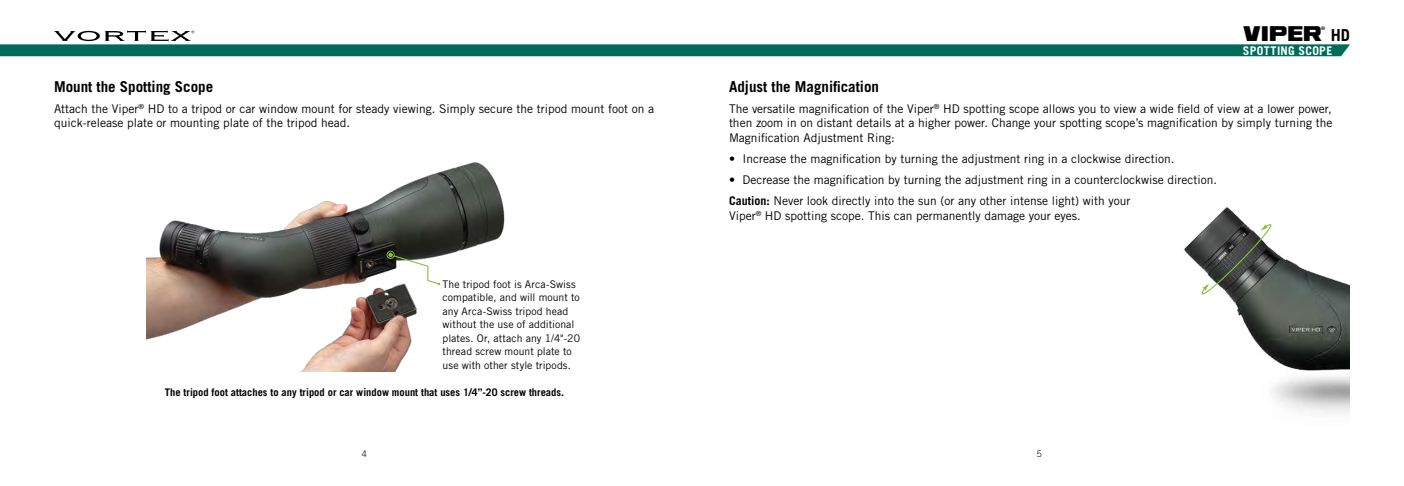
<style>
.page{position:relative;width:1404px;height:486px;background:#fff}
.page>*{position:absolute;margin:0;border:0;box-sizing:border-box;transform-origin:0 0}
.t1{font:16.5px "Ash";letter-spacing:.005em;color:#000}
.t2{font:700 16.5px "Trade Gothic LT Std";color:#000}
.t3{font:700 15px "Trade Gothic LT Std";color:#000}
.t4{font:12px/14.4px "Trade Gothic LT Std";color:#000}
.t5{font:700 12px "Trade Gothic LT Std";letter-spacing:.03em;color:#fff}
.t6{font:10.5px/13.5px "Trade Gothic LT Std";letter-spacing:.005em;color:#000}
.t7{font:700 10.5px "Trade Gothic LT Std";color:#000}
.t8{font:300 9px "Trade Gothic LT Std";color:#000}
.t9{font:4.95px "Trade Gothic LT Std Bd Cn 20";color:#000}
.s1{font-family:"Trade Gothic LT Std Cn 18"}
.s2{font-weight:700}
</style>
<div class="page">
<svg style="left:0;top:31px;width:1350px;height:25px"></svg>
<img style="left:146px;top:162px;width:359px;height:209px">
<svg style="left:387px;top:251px;width:53px;height:34px"></svg>
<img style="left:1184px;top:207px;width:166px;height:206px">
<svg style="left:1202px;top:224px;width:69px;height:70px;background:#60635f"></svg>
<h1 class="t1" style="left:1243px;top:25px;width:81px">VIPER</h1>
<p class="t9" style="left:1321px;top:25px;width:5px">®</p>
<h1 class="t2" style="left:1331px;top:25px;width:21px">HD</h1>
<p class="t3" style="left:54px;top:77px;width:161px">Mount the Spotting Scope</p>
<p class="t4" style="left:54px;top:101px;width:602px">Attach the Viper<sup>®</sup> HD to a tripod or car window mount for steady viewing. Simply secure the tripod mount foot on a quick-release plate or mounting plate of the tripod head.</p>
<p class="t6" style="left:443px;top:277px;width:139px">The tripod foot is Arca-Swiss compatible, and will mount to any Arca-Swiss tripod head without the use of additional plates. Or, attach any 1/4<span class="s1">"</span>-20 thread screw mount plate to use with other style tripods.</p>
<p class="t7" style="left:165px;top:386px;width:401px">The tripod foot attaches to any tripod or car window mount that uses 1/4”-20 screw threads.</p>
<p class="t5" style="left:1243px;top:43px;width:91px">SPOTTING SCOPE</p>
<p class="t3" style="left:729px;top:77px;width:152px">Adjust the Magnification</p>
<p class="t4" style="left:729px;top:101px;width:605px;text-align:justify">The versatile magnification of the Viper<sup>®</sup> HD spotting scope allows you to view a wide field of view at a lower power, then zoom in on distant details at a higher power. Change your spotting scope’s magnification by simply turning the Magnification Adjustment Ring:</p>
<p class="t4" style="left:729px;top:151px;width:447px">• Increase the magnification by turning the adjustment ring in a clockwise direction.</p>
<p class="t4" style="left:729px;top:169px;width:490px;line-height:21.1px">• Decrease the magnification by turning the adjustment ring in a counterclockwise direction.<br><span class="s2">Caution:</span> Never look directly into the sun (or any other intense light) with your</p>
<p class="t4" style="left:729px;top:208px;width:353px">Viper<sup>®</sup> HD spotting scope. This can permanently damage your eyes.</p>
<p class="t8" style="left:362px;top:448px;width:7px">4</p>
<p class="t8" style="left:1037px;top:448px;width:7px">5</p>
</div>
